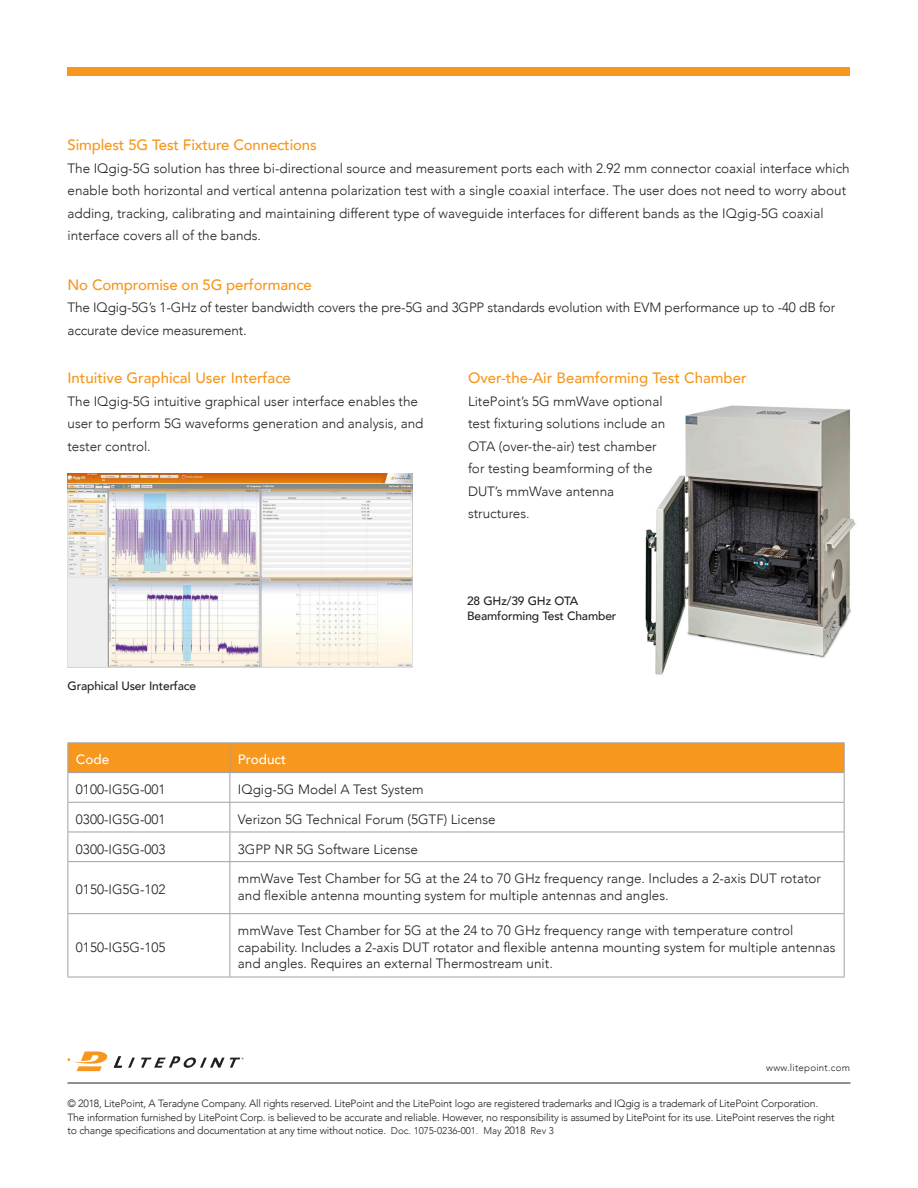
<style>
.page{position:relative;width:918px;height:1188px;background:#fff}
.page>*{position:absolute;margin:0;border:0;box-sizing:border-box;transform-origin:0 0}
.Subhead_3{font:500 15px "Avenir";letter-spacing:-.005em;color:#f7971d}
.Subhead_3-2{font:300 13.5px/22.5px "Avenir";color:#231f20}
.Table_C_body{font:300 13.5px/16.5px "Avenir";color:#231f20}
.Table_C_body-2{font:500 13.5px "Avenir";color:#fff}
.Subhead_3-3{font:500 12px/15px "Avenir";letter-spacing:-.01em;color:#231f20}
.Footnote_body{font:300 10.5px/13.5px "Avenir";letter-spacing:-.02em;color:#231f20}
.Folio{font:300 9.75px "Avenir";letter-spacing:.025em;color:#231f20}
.s1{font-size:9.75px}
</style>
<div class="page">
<img style="left:645px;top:405px;width:211px;height:270px">
<div style="left:68px;top:68px;width:782px;height:8px;background:#f7971d"></div>
<hr style="left:68px;top:1083px;width:782px;height:1px;background:#231f20">
<hr style="left:68px;top:862px;width:1px;height:51px;background:#a0a1a5">
<hr style="left:844px;top:862px;width:1px;height:51px;background:#a0a1a5">
<hr style="left:68px;top:914px;width:1px;height:63px;background:#a0a1a5">
<hr style="left:844px;top:914px;width:1px;height:63px;background:#a0a1a5">
<hr style="left:230px;top:862px;width:1px;height:51px;background:#a0a1a5">
<hr style="left:230px;top:914px;width:1px;height:63px;background:#a0a1a5">
<hr style="left:68px;top:861px;width:162px;height:1px;background:#a0a1a5">
<hr style="left:68px;top:913px;width:162px;height:1px;background:#a0a1a5">
<hr style="left:68px;top:977px;width:162px;height:1px;background:#a0a1a5">
<hr style="left:230px;top:861px;width:615px;height:1px;background:#a0a1a5">
<hr style="left:230px;top:913px;width:615px;height:1px;background:#a0a1a5">
<hr style="left:230px;top:977px;width:615px;height:1px;background:#a0a1a5">
<svg style="left:68px;top:743px;width:777px;height:118px"></svg>
<hr style="left:68px;top:832px;width:162px;height:1px;background:#a0a1a5">
<hr style="left:230px;top:832px;width:615px;height:1px;background:#a0a1a5">
<hr style="left:68px;top:742px;width:162px;height:1px;background:#a0a1a5">
<hr style="left:230px;top:742px;width:615px;height:1px;background:#a0a1a5">
<hr style="left:68px;top:772px;width:162px;height:1px;background:#a0a1a5">
<hr style="left:230px;top:772px;width:615px;height:1px;background:#a0a1a5">
<svg style="left:67px;top:1051px;width:41px;height:20px"></svg>
<svg style="left:114px;top:1056px;width:8px;height:12px"></svg>
<svg style="left:128px;top:1058px;width:7px;height:10px"></svg>
<svg style="left:141px;top:1056px;width:103px;height:12px"></svg>
<img style="left:68px;top:473px;width:345px;height:195px">
<p class="Subhead_3" style="left:68px;top:132px;width:251px">Simplest 5G Test Fixture Connections</p>
<p class="Subhead_3-2" style="left:68px;top:157px;width:784px">The IQgig-5G solution has three bi-directional source and measurement ports each with 2.92 mm connector coaxial interface which enable both horizontal and vertical antenna polarization test with a single coaxial interface. The user does not need to worry about adding, tracking, calibrating and maintaining different type of waveguide interfaces for different bands as the IQgig-5G coaxial interface covers all of the bands.</p>
<p class="Subhead_3" style="left:68px;top:271px;width:246px">No Compromise on 5G performance</p>
<p class="Subhead_3-2" style="left:68px;top:296px;width:769px">The IQgig-5G’s 1-GHz of tester bandwidth covers the pre-5G and 3GPP standards evolution with EVM performance up to -40 dB for accurate device measurement.</p>
<p class="Subhead_3" style="left:68px;top:365px;width:225px">Intuitive Graphical User Interface</p>
<p class="Subhead_3-2" style="left:68px;top:390px;width:357px">The IQgig-5G intuitive graphical user interface enables the user to perform 5G waveforms generation and analysis, and tester control.</p>
<p class="Subhead_3" style="left:468px;top:365px;width:280px">Over-the-Air Beamforming Test Chamber</p>
<p class="Subhead_3-2" style="left:468px;top:390px;width:199px">LitePoint’s 5G mmWave optional test fixturing solutions include an<br>OTA (over-the-air) test chamber for testing beamforming of the<br>DUT’s mmWave antenna structures.</p>
<p class="Subhead_3-3" style="left:68px;top:678px;width:130px">Graphical User Interface</p>
<p class="Subhead_3-3" style="left:467px;top:593px;width:151px">28 GHz/39 GHz OTA<br>Beamforming Test Chamber</p>
<p class="Table_C_body-2" style="left:76px;top:748px;width:35px">Code</p>
<p class="Table_C_body-2" style="left:238px;top:748px;width:50px">Product</p>
<p class="Table_C_body" style="left:76px;top:781px;width:91px">0100-IG5G-001</p>
<p class="Table_C_body" style="left:238px;top:781px;width:187px">IQgig-5G Model A Test System</p>
<p class="Table_C_body" style="left:76px;top:811px;width:91px">0300-IG5G-001</p>
<p class="Table_C_body" style="left:238px;top:811px;width:259px">Verizon 5G Technical Forum (5GTF) License</p>
<p class="Table_C_body" style="left:76px;top:841px;width:91px">0300-IG5G-003</p>
<p class="Table_C_body" style="left:238px;top:841px;width:182px">3GPP NR 5G Software License</p>
<p class="Table_C_body" style="left:76px;top:882px;width:91px">0150-IG5G-102</p>
<p class="Table_C_body" style="left:238px;top:870px;width:585px">mmWave Test Chamber for 5G at the 24 to 70 GHz frequency range. Includes a 2-axis DUT rotator and flexible antenna mounting system for multiple antennas and angles.</p>
<p class="Table_C_body" style="left:76px;top:939px;width:91px">0150-IG5G-105</p>
<p class="Table_C_body" style="left:238px;top:922px;width:599px">mmWave Test Chamber for 5G at the 24 to 70 GHz frequency range with temperature control capability. Includes a 2-axis DUT rotator and flexible antenna mounting system for multiple antennas and angles. Requires an external Thermostream unit.</p>
<p class="Folio" style="left:766px;top:1061px;width:85px">www.litepoint.com</p>
<p class="Footnote_body" style="left:68px;top:1097px;width:769px">© 2018, LitePoint, A Teradyne Company. All rights reserved. LitePoint and the LitePoint logo are registered trademarks and IQgig is a trademark of LitePoint Corporation.<br>The information furnished by LitePoint Corp. is believed to be accurate and reliable. However, no responsibility is assumed by LitePoint for its use. LitePoint reserves the right to change specifications and documentation at any time without notice. <span class="s1">Doc. 1075-0236-001. May</span> 2018 <span class="s1">Rev 3</span></p>
</div>
